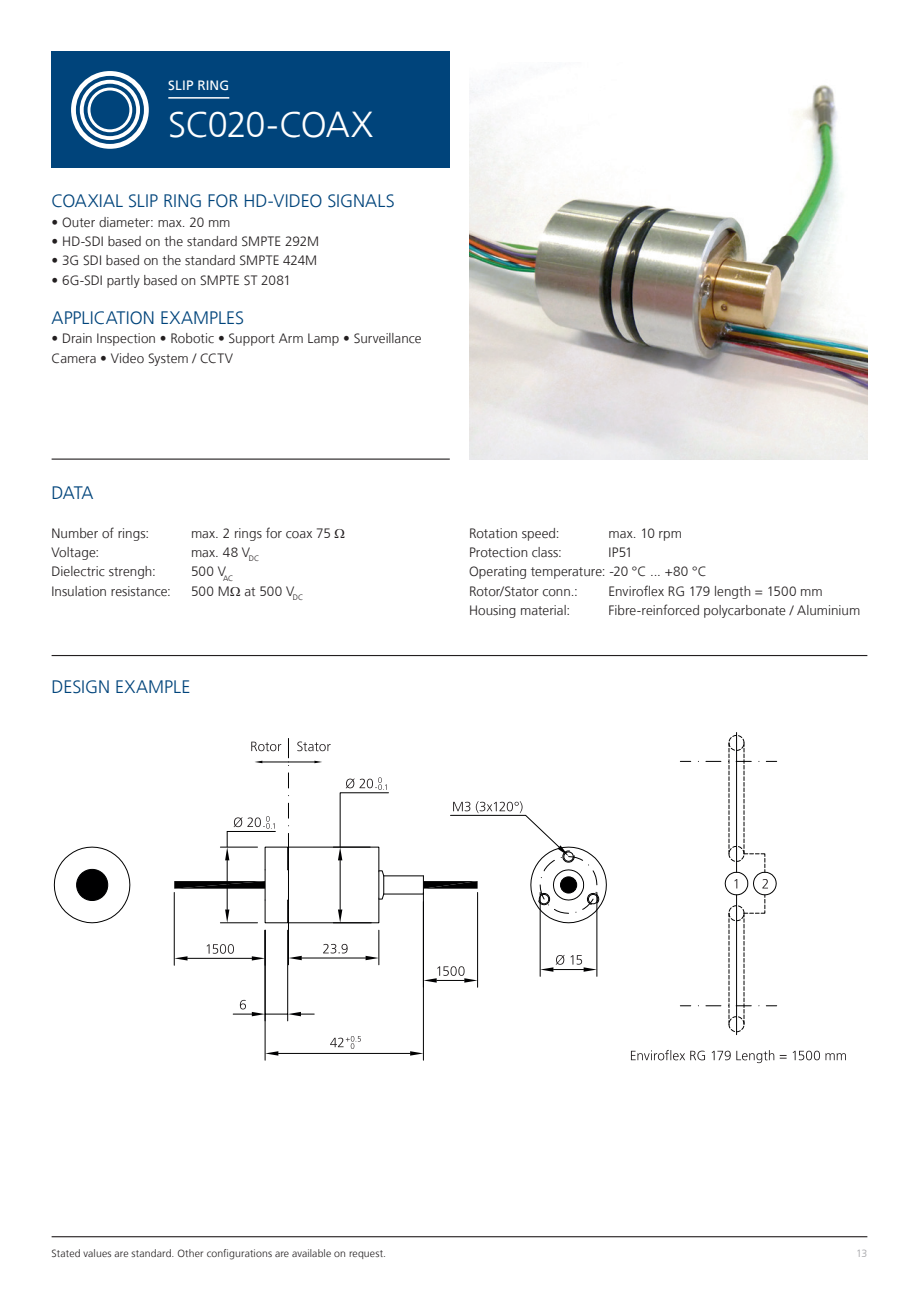
<style>
.page{position:relative;width:919px;height:1289px;background:#fff}
.page>*{position:absolute;margin:0;border:0;box-sizing:border-box;transform-origin:0 0}
.t1{font:300 36px "Frutiger LT";letter-spacing:-.035em;color:#fff}
.t2{font:300 18px "Frutiger LT";color:#00447b}
.t3{font:300 13.5px/19.5px "Frutiger LT";letter-spacing:.005em;color:#231f20}
.t4{font:13.5px "Frutiger LT";letter-spacing:.01em;color:#fff}
.t5{font:300 10.5px "Frutiger LT";letter-spacing:.01em;color:#231f20}
.t6{font:300 10.5px "Frutiger LT";color:#a1a1a5}
</style>
<div class="page">
<hr style="left:52px;top:1236px;width:815px;height:1px;background:#231f20">
<hr style="left:265px;top:930px;width:1px;height:130px;background:#000001">
<hr style="left:423px;top:901px;width:1px;height:159px;background:#000001">
<hr style="left:278px;top:1053px;width:132px;height:1px;background:#000001">
<svg style="left:265px;top:1051px;width:13px;height:4px"></svg>
<svg style="left:410px;top:1051px;width:13px;height:4px"></svg>
<hr style="left:384px;top:875px;width:39px;height:1px;background:#000001">
<hr style="left:384px;top:893px;width:39px;height:1px;background:#000001">
<hr style="left:174px;top:892px;width:1px;height:73px;background:#000001">
<hr style="left:187px;top:958px;width:65px;height:1px;background:#000001">
<svg style="left:174px;top:956px;width:13px;height:4px"></svg>
<svg style="left:252px;top:956px;width:13px;height:4px"></svg>
<hr style="left:477px;top:892px;width:1px;height:95px;background:#000001">
<svg style="left:54px;top:846px;width:76px;height:77px"></svg>
<hr style="left:287px;top:930px;width:1px;height:90px;background:#000001">
<hr style="left:288px;top:917px;width:1px;height:47px;background:#000001">
<hr style="left:378px;top:930px;width:1px;height:34px;background:#000001">
<hr style="left:302px;top:957px;width:63px;height:1px;background:#000001">
<svg style="left:289px;top:955px;width:13px;height:5px"></svg>
<svg style="left:365px;top:955px;width:14px;height:5px"></svg>
<hr style="left:596px;top:892px;width:1px;height:84px;background:#000001">
<hr style="left:540px;top:892px;width:1px;height:84px;background:#000001">
<div style="left:77px;top:869px;width:31px;height:31px;background:#000001;border-radius:50%"></div>
<div style="left:76px;top:869px;width:32px;height:31px;border:1px solid #000001;border-radius:50%"></div>
<hr style="left:736px;top:732px;width:1px;height:140px;background:#000001">
<hr style="left:736px;top:894px;width:1px;height:140px;background:#000001">
<img style="left:469px;top:85px;width:398px;height:375px">
<hr style="left:52px;top:655px;width:815px;height:1px;background:#231f20">
<svg style="left:251px;top:738px;width:79px;height:28px"></svg>
<svg style="left:540px;top:954px;width:57px;height:17px"></svg>
<svg style="left:206px;top:944px;width:28px;height:9px"></svg>
<svg style="left:424px;top:966px;width:53px;height:16px"></svg>
<svg style="left:233px;top:999px;width:81px;height:17px"></svg>
<svg style="left:423px;top:801px;width:183px;height:122px"></svg>
<svg style="left:323px;top:943px;width:24px;height:10px"></svg>
<svg style="left:631px;top:1049px;width:214px;height:14px"></svg>
<svg style="left:174px;top:772px;width:215px;height:151px"></svg>
<svg style="left:330px;top:1036px;width:31px;height:12px"></svg>
<svg style="left:705px;top:734px;width:71px;height:298px"></svg>
<hr style="left:52px;top:458px;width:398px;height:1px;background:#231f20">
<div style="left:52px;top:52px;width:398px;height:116px;background:#00447b"></div>
<hr style="left:168px;top:97px;width:61px;height:2px;background:#fff">
<svg style="left:71px;top:71px;width:78px;height:78px"></svg>
<p class="t4" style="left:168px;top:77px;width:62px">SLIP RING</p>
<p class="t1" style="left:168px;top:104px;width:206px">SC020-COAX</p>
<p class="t2" style="left:52px;top:191px;width:344px">COAXIAL SLIP RING FOR HD-VIDEO SIGNALS</p>
<p class="t3" style="left:52px;top:212px;width:180px">• Outer diameter: max. 20 mm</p>
<p class="t3" style="left:52px;top:232px;width:269px">• HD-SDI based on the standard SMPTE 292M</p>
<p class="t3" style="left:52px;top:251px;width:267px">• 3G SDI based on the standard SMPTE 424M</p>
<p class="t3" style="left:52px;top:271px;width:241px">• 6G-SDI partly based on SMPTE ST 2081</p>
<p class="t2" style="left:52px;top:307px;width:194px">APPLICATION EXAMPLES</p>
<p class="t3" style="left:52px;top:329px;width:371px">• Drain Inspection • Robotic • Support Arm Lamp • Surveillance<br>Camera • Video System / CCTV</p>
<p class="t2" style="left:51px;top:482px;width:44px">DATA</p>
<p class="t3" style="left:51px;top:523px;width:99px">Number of rings:</p>
<p class="t3" style="left:191px;top:523px;width:141px">max. 2 rings for coax 75</p>
<p class="t3" style="left:51px;top:543px;width:49px">Voltage:</p>
<p class="t3" style="left:191px;top:543px;width:70px">max. 48 V<sub>DC</sub></p>
<p class="t3" style="left:51px;top:562px;width:106px">Dielectric strengh:</p>
<p class="t3" style="left:191px;top:562px;width:44px">500 V<sub>AC</sub></p>
<p class="t3" style="left:51px;top:581px;width:121px">Insulation resistance:</p>
<p class="t3" style="left:191px;top:581px;width:114px">500 M at 500 V<sub>DC</sub></p>
<p class="t2" style="left:52px;top:676px;width:140px">DESIGN EXAMPLE</p>
<p class="t3" style="left:469px;top:523px;width:92px">Rotation speed:</p>
<p class="t3" style="left:608px;top:523px;width:75px">max. 10 rpm</p>
<p class="t3" style="left:469px;top:543px;width:94px">Protection class:</p>
<p class="t3" style="left:608px;top:543px;width:26px">IP51</p>
<p class="t3" style="left:469px;top:562px;width:239px">Operating temperature: -20 °C ... +80 °C</p>
<p class="t3" style="left:469px;top:581px;width:110px">Rotor/Stator conn.:</p>
<p class="t3" style="left:608px;top:581px;width:216px">Enviroflex RG 179 length = 1500 mm</p>
<p class="t3" style="left:469px;top:601px;width:103px">Housing material:</p>
<p class="t3" style="left:608px;top:601px;width:253px">Fibre-reinforced polycarbonate / Aluminium</p>
<p class="t5" style="left:52px;top:1247px;width:336px">Stated values are standard. Other configurations are available on request.</p>
<p class="t6" style="left:856px;top:1247px;width:13px">13</p>
</div>
